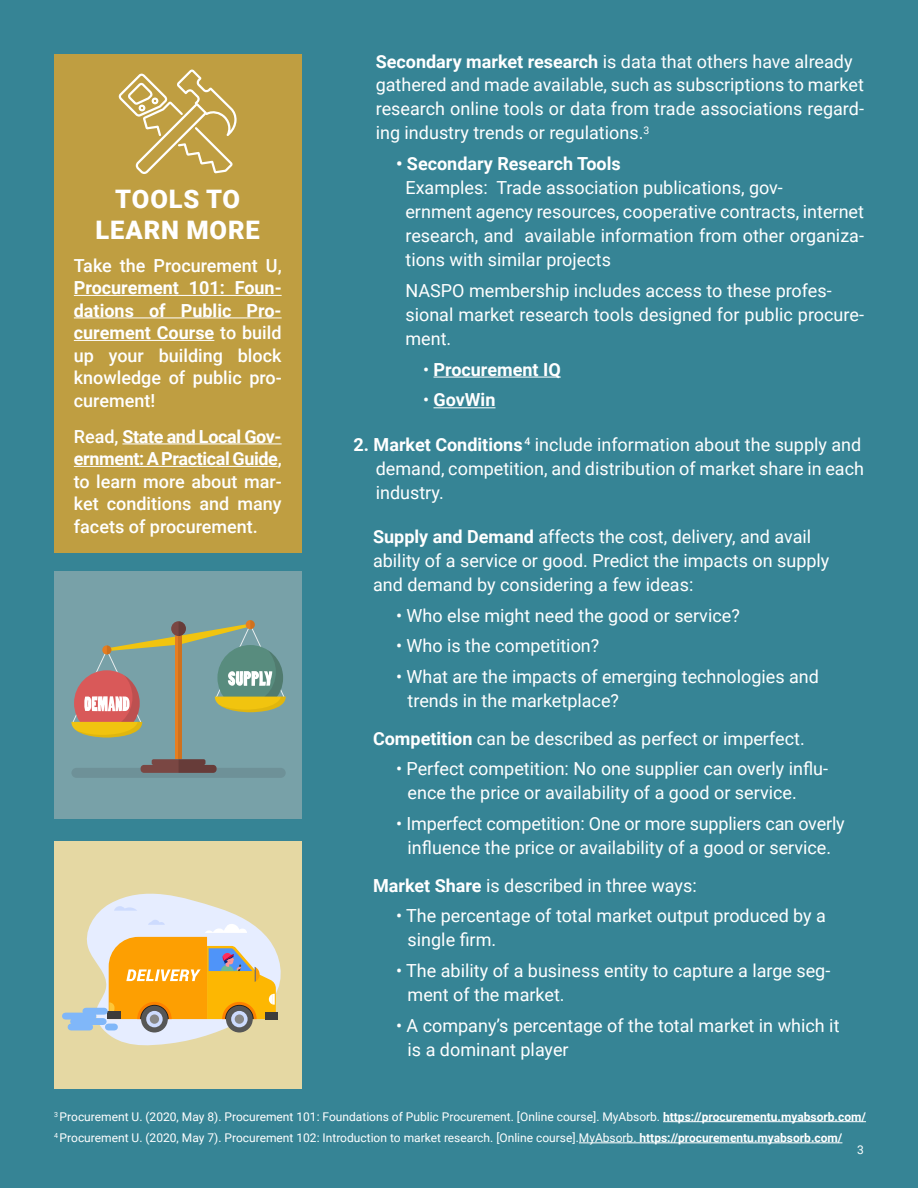
<style>
.page{position:relative;width:918px;height:1188px;background:#368495}
.page>*{position:absolute;margin:0;border:0;box-sizing:border-box;transform-origin:0 0}
.t1{font:900 25.5px/30.6px "Roboto";letter-spacing:.035em;color:#fff;text-align:center}
.t2{font:18px/24px "Roboto";color:#fff}
.t3{font:500 18px/22.5px "Roboto";color:#fff;text-align:justify}
.t4{font:700 18px "Roboto";color:#fff}
.t5{font:12px/21.1px "Roboto";color:#fff}
.s1{font-weight:700}
.s2{font-weight:400}
</style>
<div class="page">
<hr style="left:663px;top:1121px;width:203px;height:1px;background:#fff">
<hr style="left:579px;top:1143px;width:263px;height:1px;background:#fff">
<div style="left:54px;top:54px;width:248px;height:498px;background:#bf9e41"></div>
<hr style="left:74px;top:295px;width:208px;height:1px;background:#fff">
<hr style="left:74px;top:317px;width:208px;height:1px;background:#fff">
<hr style="left:74px;top:340px;width:140px;height:1px;background:#fff">
<hr style="left:122px;top:443px;width:160px;height:1px;background:#fff">
<hr style="left:74px;top:466px;width:204px;height:1px;background:#fff">
<svg style="left:119px;top:69px;width:118px;height:105px"></svg>
<hr style="left:434px;top:377px;width:127px;height:1px;background:#fff">
<hr style="left:434px;top:407px;width:62px;height:1px;background:#fff">
<div style="left:54px;top:571px;width:247px;height:248px;background:#78a1a8"></div>
<div style="left:71px;top:768px;width:215px;height:10px;background:#6e9198;border-radius:5px"></div>
<svg style="left:175px;top:738px;width:4px;height:21px"></svg>
<hr style="left:179px;top:629px;width:3px;height:130px;background:#000">
<svg style="left:141px;top:759px;width:76px;height:14px"></svg>
<svg style="left:71px;top:620px;width:215px;height:118px"></svg>
<div style="left:247px;top:725px;width:29px;height:29px;background:#78a1a8"></div>
<div style="left:54px;top:841px;width:248px;height:248px;background:#e5d8a3"></div>
<svg style="left:83px;top:893px;width:198px;height:153px"></svg>
<div style="left:71px;top:1024px;width:19px;height:6px;background:#80b7f9"></div>
<div style="left:74px;top:1018px;width:29px;height:7px;background:#80b7f9"></div>
<div style="left:65px;top:1013px;width:28px;height:7px;background:#80b7f9"></div>
<div style="left:86px;top:1008px;width:18px;height:7px;background:#80b7f9"></div>
<h1 class="t1" style="left:96px;top:183px;width:166px">TOOLS TO<br>LEARN MORE</h1>
<p class="t3" style="left:74px;top:253px;width:209px">Take the Procurement U,</p>
<p class="t3" style="left:74px;top:276px;width:209px"><span class="s1">Procurement 101: Foun&shy;dations of Public Pro&shy;curement Course</span> to build up your building block knowledge of public pro&shy;curement!</p>
<p class="t3" style="left:74px;top:424px;width:209px">Read, <span class="s1">State and Local Gov&shy;ernment: A Practical Guide</span>, to learn more about mar&shy;ket conditions and many facets of procurement.</p>
<p class="t2" style="left:376px;top:48px;width:490px"><span class="s1">Secondary market research</span> is data that others have already gathered and made available, such as subscriptions to market research online tools or data from trade associations regard&shy;ing industry trends or regulations.<sup>3</sup></p>
<p class="t4" style="left:396px;top:151px;width:226px">• Secondary Research Tools</p>
<p class="t2" style="left:405px;top:175px;width:460px">Examples: Trade association publications, gov-<br>ernment agency resources, cooperative contracts, internet research, and available information from other organiza&shy;tions with similar projects</p>
<p class="t2" style="left:405px;top:278px;width:460px">NASPO membership includes access to these profes&shy;sional market research tools designed for public procure&shy;ment.</p>
<p class="t4" style="left:423px;top:357px;width:139px"><span class="s2">•</span> Procurement IQ</p>
<p class="t4" style="left:423px;top:387px;width:74px"><span class="s2">•</span> GovWin</p>
<p class="t2" style="left:376px;top:432px;width:490px;text-indent:-22px"><span class="s1">2. Market Conditions</span> <sup>4</sup> include information about the supply and demand, competition, and distribution of market share in each industry.</p>
<p class="t2" style="left:373px;top:524px;width:458px"><span class="s1">Supply and Demand</span> affects the cost, delivery, and avail ability of a service or good. Predict the impacts on supply and demand by considering a few ideas:</p>
<p class="t2" style="left:396px;top:603px;width:345px">• Who else might need the good or service?</p>
<p class="t2" style="left:396px;top:633px;width:205px">• Who is the competition?</p>
<p class="t2" style="left:408px;top:664px;width:413px;text-indent:-12px">• What are the impacts of emerging technologies and trends in the marketplace?</p>
<p class="t2" style="left:373px;top:726px;width:433px"><span class="s1">Competition</span> can be described as perfect or imperfect.</p>
<p class="t2" style="left:408px;top:756px;width:422px;text-indent:-12px">• Perfect competition: No one supplier can overly influ&shy;ence the price or availability of a good or service.</p>
<p class="t2" style="left:396px;top:811px;width:450px;text-align:center">• Imperfect competition: One or more suppliers can overly influence the price or availability of a good or service.</p>
<p class="t2" style="left:373px;top:873px;width:325px"><span class="s1">Market Share</span> is described in three ways:</p>
<p class="t2" style="left:408px;top:903px;width:420px;text-indent:-12px">• The percentage of total market output produced by a single firm.</p>
<p class="t2" style="left:408px;top:958px;width:424px;text-indent:-12px">• The ability of a business entity to capture a large seg&shy;ment of the market.</p>
<p class="t2" style="left:408px;top:1013px;width:433px;text-indent:-12px">• A company’s percentage of the total market in which it is a dominant player</p>
<p class="t5" style="left:54px;top:1106px;width:814px"><sup>3</sup> Procurement U. (2020, May 8). Procurement 101: Foundations of Public Procurement. [Online course]. MyAbsorb. <span class="s1">https://procurementu.myabsorb.com/<br></span><sup>4</sup> Procurement U. (2020, May 7). Procurement 102: Introduction to market research. [Online course].MyAbsorb. <span class="s1">https://procurementu.myabsorb.com/</span></p>
<p class="t5" style="left:857px;top:1139px;width:8px">3</p>
</div>
